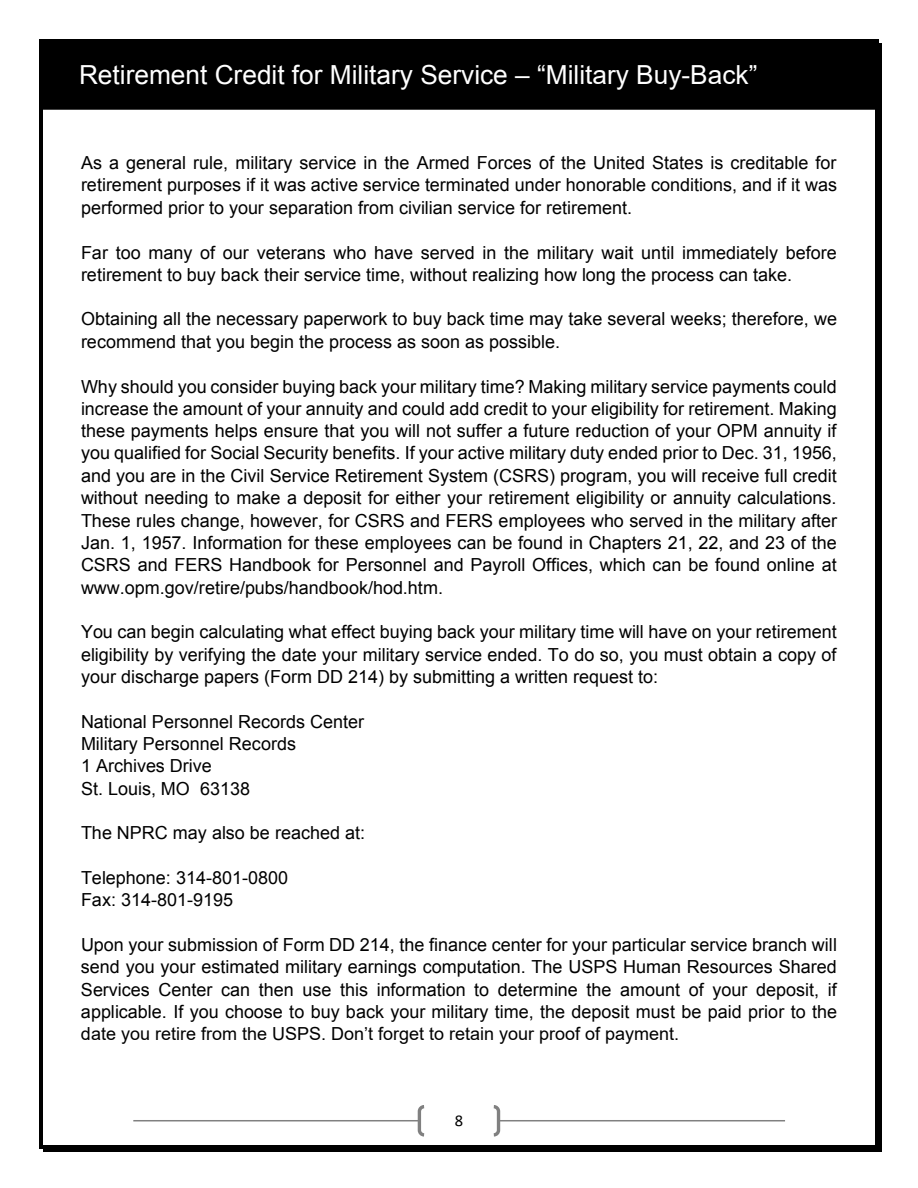
<style>
.page{position:relative;width:918px;height:1188px;background:#fff}
.page>*{position:absolute;margin:0;border:0;box-sizing:border-box;transform-origin:0 0}
.t1{font:26.25px "Arial";color:#fff}
.t2{font:18px/22.4px "Arial";color:#000;text-align:justify}
.t3{font:16.5px "Calibri";color:#000}
</style>
<div class="page">
<hr style="left:133px;top:1120px;width:652px;height:1px;background:#808080">
<svg style="left:416px;top:1105px;width:86px;height:32px"></svg>
<div style="left:40px;top:40px;width:838px;height:69px;background:#000"></div>
<div style="left:40px;top:39px;width:839px;height:71px;border:2px solid #000"></div>
<svg style="left:39px;top:39px;width:4px;height:4px"></svg>
<hr style="left:43px;top:39px;width:832px;height:4px;background:#000">
<svg style="left:875px;top:39px;width:4px;height:4px"></svg>
<hr style="left:39px;top:43px;width:4px;height:1102px;background:#000">
<hr style="left:879px;top:43px;width:3px;height:1102px;background:#000">
<hr style="left:875px;top:43px;width:4px;height:1102px;background:#000">
<svg style="left:39px;top:1145px;width:4px;height:4px"></svg>
<hr style="left:43px;top:1149px;width:832px;height:3px;background:#000">
<hr style="left:43px;top:1145px;width:832px;height:4px;background:#000">
<svg style="left:875px;top:1145px;width:7px;height:7px"></svg>
<p class="t1" style="left:79px;top:57px;width:680px">Retirement Credit for Military Service – “Military Buy-Back”</p>
<p class="t2" style="left:81px;top:152px;width:758px">As a general rule, military service in the Armed Forces of the United States is creditable for retirement purposes if it was active service terminated under honorable conditions, and if it was performed prior to your separation from civilian service for retirement.</p>
<p class="t2" style="left:81px;top:241px;width:757px">Far too many of our veterans who have served in the military wait until immediately before retirement to buy back their service time, without realizing how long the process can take.</p>
<p class="t2" style="left:81px;top:308px;width:758px">Obtaining all the necessary paperwork to buy back time may take several weeks; therefore, we recommend that you begin the process as soon as possible.</p>
<p class="t2" style="left:81px;top:375px;width:758px">Why should you consider buying back your military time? Making military service payments could increase the amount of your annuity and could add credit to your eligibility for retirement. Making these payments helps ensure that you will not suffer a future reduction of your OPM annuity if you qualified for Social Security benefits. If your active military duty ended prior to Dec. 31, 1956, and you are in the Civil Service Retirement System (CSRS) program, you will receive full credit without needing to make a deposit for either your retirement eligibility or annuity calculations.<br>These rules change, however, for CSRS and FERS employees who served in the military after Jan. 1, 1957. Information for these employees can be found in Chapters 21, 22, and 23 of the CSRS and FERS Handbook for Personnel and Payroll Offices, which can be found online at www.opm.gov/retire/pubs/handbook/hod.htm.</p>
<p class="t2" style="left:81px;top:621px;width:757px">You can begin calculating what effect buying back your military time will have on your retirement eligibility by verifying the date your military service ended. To do so, you must obtain a copy of your discharge papers (Form DD 214) by submitting a written request to:</p>
<p class="t2" style="left:81px;top:710px;width:285px;text-align:left">National Personnel Records Center<br>Military Personnel Records<br>1 Archives Drive<br>St. Louis, MO 63138</p>
<p class="t2" style="left:81px;top:822px;width:286px">The NPRC may also be reached at:</p>
<p class="t2" style="left:81px;top:867px;width:209px">Telephone: 314-801-0800<br>Fax: 314-801-9195</p>
<p class="t2" style="left:81px;top:934px;width:758px">Upon your submission of Form DD 214, the finance center for your particular service branch will send you your estimated military earnings computation. The USPS Human Resources Shared Services Center can then use this information to determine the amount of your deposit, if applicable. If you choose to buy back your military time, the deposit must be paid prior to the date you retire from the USPS. Don’t forget to retain your proof of payment.</p>
<p class="t3" style="left:455px;top:1109px;width:10px">8</p>
</div>
